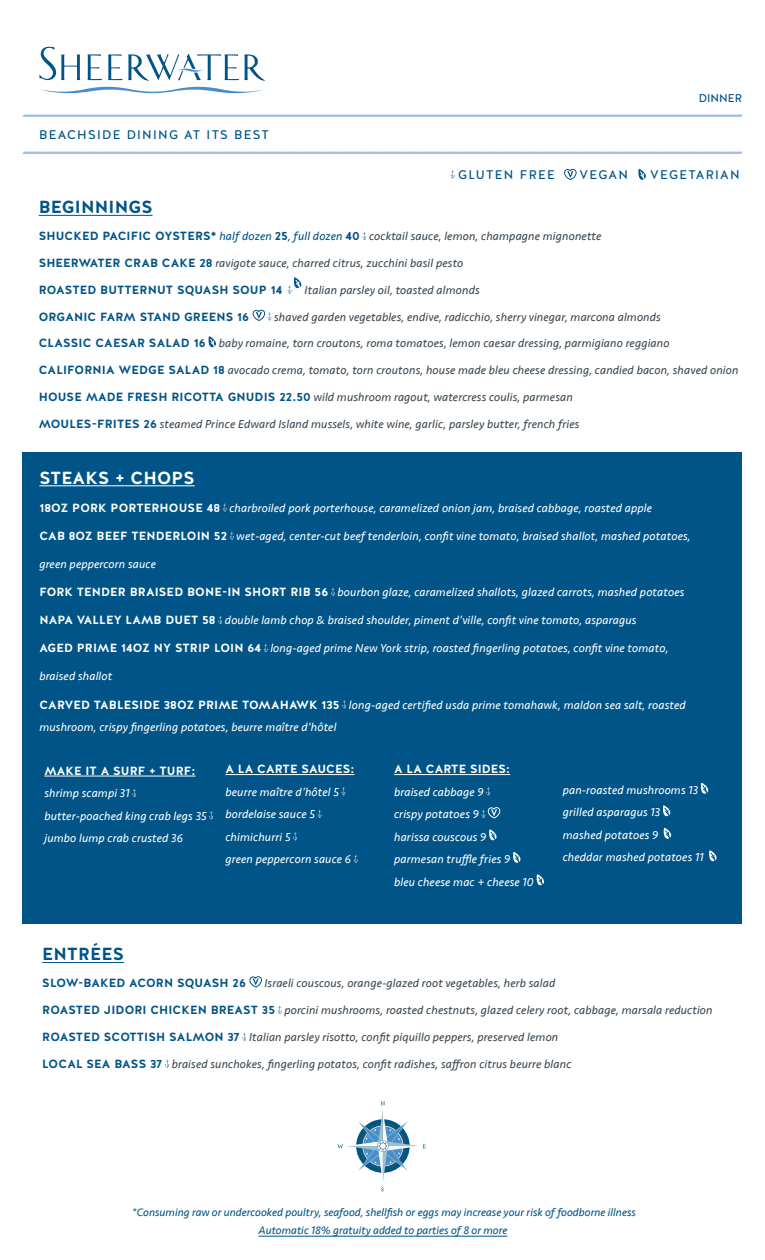
<style>
.page{position:relative;width:765px;height:1260px;background:#fff}
.page>*{position:absolute;margin:0;border:0;box-sizing:border-box;transform-origin:0 0}
.SECTION_HEADER{font:700 17.5px "Halis R";letter-spacing:.01em;color:#005487}
.SECTION_HEADER-2{font:700 17.5px "Halis R";letter-spacing:.01em;color:#fff}
.Menu_Notes{font:12.5px "Halis R";letter-spacing:.1em;color:#005487}
.Body{font:italic 11.88px/22.5px "Seravek";letter-spacing:.01em;color:#fff}
.Body-2{font:italic 11.88px "Seravek";letter-spacing:.01em;color:#3a4750}
.Body-3{font:700 11.88px "Halis R";letter-spacing:.01em;color:#005487}
.t1{font:italic 11.25px/17.5px "Seravek";color:#005487;text-align:center}
.t2{font:11.25px "Halis R";color:#005487}
.s1{font-family:"Halis R";font-weight:700;font-style:normal;color:#005487}
.s2{color:#005487}
.s3{font-family:"Halis R";font-weight:700;font-style:normal}
</style>
<div class="page">
<svg style="left:22px;top:114px;width:721px;height:3px;background:#b6cce8"></svg>
<svg style="left:22px;top:151px;width:721px;height:3px;background:#b6cce8"></svg>
<hr style="left:39px;top:215px;width:114px;height:1px;background:#005487">
<svg style="left:363px;top:232px;width:3px;height:8px"></svg>
<svg style="left:253px;top:310px;width:18px;height:11px"></svg>
<svg style="left:208px;top:336px;width:8px;height:12px"></svg>
<hr style="left:42px;top:962px;width:82px;height:1px;background:#005487">
<svg style="left:250px;top:976px;width:12px;height:11px"></svg>
<svg style="left:278px;top:1006px;width:4px;height:8px"></svg>
<svg style="left:243px;top:1033px;width:3px;height:8px"></svg>
<svg style="left:165px;top:1060px;width:4px;height:8px"></svg>
<svg style="left:451px;top:170px;width:4px;height:9px"></svg>
<svg style="left:564px;top:169px;width:12px;height:11px"></svg>
<svg style="left:638px;top:169px;width:8px;height:11px"></svg>
<svg style="left:87px;top:54px;width:15px;height:26px"></svg>
<svg style="left:39px;top:46px;width:41px;height:34px"></svg>
<svg style="left:108px;top:53px;width:157px;height:28px"></svg>
<svg style="left:40px;top:87px;width:223px;height:6px"></svg>
<hr style="left:258px;top:1236px;width:249px;height:1px;background:#005487">
<svg style="left:338px;top:1102px;width:88px;height:89px"></svg>
<div style="left:22px;top:453px;width:720px;height:471px;background:#005487"></div>
<hr style="left:39px;top:485px;width:156px;height:1px;background:#fff">
<svg style="left:223px;top:503px;width:4px;height:9px"></svg>
<svg style="left:230px;top:532px;width:4px;height:8px"></svg>
<svg style="left:331px;top:588px;width:4px;height:8px"></svg>
<svg style="left:218px;top:616px;width:4px;height:8px"></svg>
<svg style="left:264px;top:644px;width:4px;height:8px"></svg>
<svg style="left:342px;top:700px;width:4px;height:9px"></svg>
<hr style="left:44px;top:776px;width:152px;height:1px;background:#fff">
<svg style="left:132px;top:789px;width:4px;height:8px"></svg>
<svg style="left:209px;top:811px;width:4px;height:9px"></svg>
<hr style="left:225px;top:774px;width:129px;height:1px;background:#fff">
<svg style="left:342px;top:787px;width:3px;height:9px"></svg>
<svg style="left:318px;top:810px;width:4px;height:8px"></svg>
<svg style="left:293px;top:832px;width:4px;height:9px"></svg>
<svg style="left:354px;top:855px;width:4px;height:8px"></svg>
<hr style="left:394px;top:774px;width:116px;height:1px;background:#fff">
<svg style="left:486px;top:787px;width:4px;height:9px"></svg>
<svg style="left:482px;top:807px;width:18px;height:11px"></svg>
<svg style="left:489px;top:829px;width:8px;height:12px"></svg>
<svg style="left:513px;top:852px;width:8px;height:11px"></svg>
<svg style="left:536px;top:874px;width:8px;height:12px"></svg>
<svg style="left:700px;top:783px;width:9px;height:11px"></svg>
<svg style="left:663px;top:805px;width:8px;height:12px"></svg>
<svg style="left:663px;top:828px;width:9px;height:11px"></svg>
<svg style="left:709px;top:850px;width:8px;height:12px"></svg>
<svg style="left:288px;top:277px;width:14px;height:17px"></svg>
<p class="Menu_Notes" style="left:39px;top:127px;width:231px">BEACHSIDE DINING AT ITS BEST</p>
<p class="t2" style="left:699px;top:91px;width:45px">DINNER</p>
<p class="Menu_Notes" style="left:458px;top:167px;width:98px">GLUTEN FREE</p>
<p class="Menu_Notes" style="left:580px;top:167px;width:50px">VEGAN</p>
<p class="Menu_Notes" style="left:650px;top:167px;width:91px">VEGETARIAN</p>
<p class="SECTION_HEADER" style="left:39px;top:196px;width:115px">BEGINNINGS</p>
<p class="Body-2" style="left:39px;top:227px;width:564px"><span class="s1">SHUCKED PACIFIC OYSTERS*</span> <span class="s2">half dozen</span> <span class="s1">25</span>, <span class="s2">full dozen</span> <span class="s1">40</span> cocktail sauce, lemon, champagne mignonette</p>
<p class="Body-2" style="left:39px;top:253px;width:426px"><span class="s1">SHEERWATER CRAB CAKE 28</span> ravigote sauce, charred citrus, zucchini basil pesto</p>
<p class="Body-3" style="left:39px;top:282px;width:245px">ROASTED BUTTERNUT SQUASH SOUP 14</p>
<p class="Body-2" style="left:305px;top:280px;width:177px">Italian parsley oil, toasted almonds</p>
<p class="Body-3" style="left:39px;top:309px;width:212px">ORGANIC FARM STAND GREENS 16</p>
<p class="Body-2" style="left:274px;top:307px;width:388px">shaved garden vegetables, endive, radicchio, sherry vinegar, marcona almonds</p>
<p class="Body-2" style="left:39px;top:334px;width:632px"><span class="s1">CLASSIC CAESAR SALAD 16</span> baby romaine, torn croutons, roma tomatoes, lemon caesar dressing, parmigiano reggiano</p>
<p class="Body-2" style="left:39px;top:361px;width:701px"><span class="s1">CALIFORNIA WEDGE SALAD 18</span> avocado crema, tomato, torn croutons, house made bleu cheese dressing, candied bacon, shaved onion</p>
<p class="Body-2" style="left:39px;top:388px;width:536px"><span class="s1">HOUSE MADE FRESH RICOTTA GNUDIS 22.50</span> wild mushroom ragout, watercress coulis, parmesan</p>
<p class="Body-2" style="left:39px;top:415px;width:542px"><span class="s1">MOULES-FRITES 26</span> steamed Prince Edward Island mussels, white wine, garlic, parsley butter, french fries</p>
<p class="SECTION_HEADER-2" style="left:39px;top:466px;width:157px">STEAKS + CHOPS</p>
<p class="Body" style="left:39px;top:496px;width:614px"><span class="s3">18OZ PORK PORTERHOUSE 48</span> charbroiled pork porterhouse, caramelized onion jam, braised cabbage, roasted apple</p>
<p class="Body" style="left:39px;top:524px;width:653px"><span class="s3">CAB 8OZ BEEF TENDERLOIN 52</span> wet-aged, center-cut beef tenderloin, confit vine tomato, braised shallot, mashed potatoes,</p>
<p class="Body" style="left:39px;top:553px;width:118px">green peppercorn sauce</p>
<p class="Body" style="left:39px;top:581px;width:647px"><span class="s3">FORK TENDER BRAISED BONE-IN SHORT RIB 56</span> bourbon glaze, caramelized shallots, glazed carrots, mashed potatoes</p>
<p class="Body" style="left:39px;top:609px;width:599px"><span class="s3">NAPA VALLEY LAMB DUET 58</span> double lamb chop &amp; braised shoulder, piment d’ville, confit vine tomato, asparagus</p>
<p class="Body" style="left:39px;top:637px;width:631px"><span class="s3">AGED PRIME 14OZ NY STRIP LOIN 64</span> long-aged prime New York strip, roasted fingerling potatoes, confit vine tomato,</p>
<p class="Body" style="left:39px;top:665px;width:74px">braised shallot</p>
<p class="Body" style="left:39px;top:693px;width:648px"><span class="s3">CARVED TABLESIDE 38OZ PRIME TOMAHAWK 135</span> long-aged certified usda prime tomahawk, maldon sea salt, roasted mushroom, crispy fingerling potatoes, beurre maître d’hôtel</p>
<p class="Body" style="left:44px;top:759px;width:164px"><span class="s3">MAKE IT A SURF + TURF: </span>shrimp scampi 31 butter-poached king crab legs 35 jumbo lump crab crusted 36</p>
<p class="Body" style="left:225px;top:758px;width:130px"><span class="s3">A LA CARTE SAUCES: </span>beurre maître d’hôtel 5 bordelaise sauce 5 chimichurri 5<br>green peppercorn sauce 6</p>
<p class="Body" style="left:394px;top:758px;width:141px"><span class="s3">A LA CARTE SIDES: </span>braised cabbage 9<br>crispy potatoes 9<br>harissa couscous 9 parmesan truffle fries 9 bleu cheese mac + cheese 10</p>
<p class="Body" style="left:563px;top:779px;width:142px">pan-roasted mushrooms 13 grilled asparagus 13<br>mashed potatoes 9<br>cheddar mashed potatoes 11</p>
<p class="SECTION_HEADER" style="left:42px;top:943px;width:83px">ENTRÉES</p>
<p class="Body-3" style="left:42px;top:975px;width:205px">SLOW-BAKED ACORN SQUASH 26</p>
<p class="Body-2" style="left:264px;top:974px;width:292px">Israeli couscous, orange-glazed root vegetables, herb salad</p>
<p class="Body-2" style="left:42px;top:1001px;width:672px"><span class="s1">ROASTED JIDORI CHICKEN BREAST 35</span> porcini mushrooms, roasted chestnuts, glazed celery root, cabbage, marsala reduction</p>
<p class="Body-2" style="left:42px;top:1027px;width:518px"><span class="s1">ROASTED SCOTTISH SALMON 37</span> Italian parsley risotto, confit piquillo peppers, preserved lemon</p>
<p class="Body-2" style="left:42px;top:1054px;width:531px"><span class="s1">LOCAL SEA BASS 37</span> braised sunchokes, fingerling potatos, confit radishes, saffron citrus beurre blanc</p>
<p class="t1" style="left:132px;top:1204px;width:505px">*Consuming raw or undercooked poultry, seafood, shellfish or eggs may increase your risk of foodborne illness<br>Automatic 18% gratuity added to parties of 8 or more</p>
</div>
